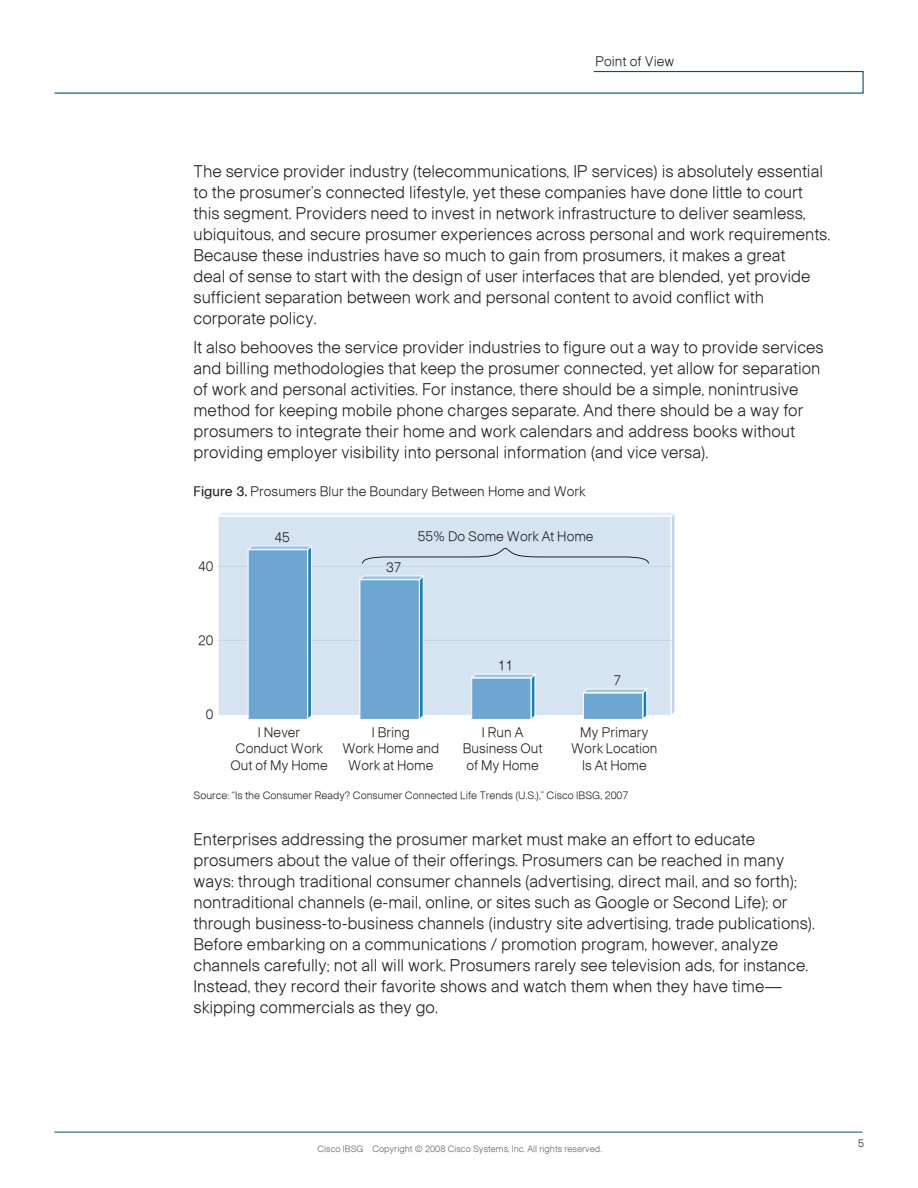
<style>
.page{position:relative;width:918px;height:1188px;background:#fff}
.page>*{position:absolute;margin:0;border:0;box-sizing:border-box;transform-origin:0 0}
.Body{font:16.5px/21px "Ciscolight";color:#231f20}
.Figure_title{font:13.5px/16.2px "Ciscolight";color:#231f20;text-align:center}
.Document_Description{font:13.5px "Ciscolight";color:#231f20}
.Source{font:10.5px "Ciscolight";color:#231f20}
.t1{font:9px "Ciscolight";color:#636366}
.s1{font-family:"Ciscoregular"}
</style>
<div class="page">
<hr style="left:54px;top:1132px;width:809px;height:1px;background:#005467">
<svg style="left:54px;top:71px;width:810px;height:23px"></svg>
<svg style="left:218px;top:512px;width:457px;height:208px;background:#bcd5e8"></svg>
<p class="Document_Description" style="left:596px;top:53px;width:80px">Point of View</p>
<p class="Body" style="left:194px;top:160px;width:638px">The service provider industry (telecommunications, IP services) is absolutely essential to the prosumer’s connected lifestyle, yet these companies have done little to court this segment. Providers need to invest in network infrastructure to deliver seamless, ubiquitous, and secure prosumer experiences across personal and work requirements.<br>Because these industries have so much to gain from prosumers, it makes a great<br>deal of sense to start with the design of user interfaces that are blended, yet provide sufficient separation between work and personal content to avoid conflict with corporate policy.</p>
<p class="Body" style="left:194px;top:337px;width:632px">It also behooves the service provider industries to figure out a way to provide services and billing methodologies that keep the prosumer connected, yet allow for separation of work and personal activities. For instance, there should be a simple, nonintrusive method for keeping mobile phone charges separate. And there should be a way for prosumers to integrate their home and work calendars and address books without providing employer visibility into personal information (and vice versa).</p>
<p class="Figure_title" style="left:194px;top:483px;width:394px"><span class="s1">Figure 3.</span> Prosumers Blur the Boundary Between Home and Work</p>
<p class="Figure_title" style="left:198px;top:558px;width:17px">40</p>
<p class="Figure_title" style="left:274px;top:529px;width:17px">45</p>
<p class="Figure_title" style="left:386px;top:559px;width:17px">37</p>
<p class="Figure_title" style="left:418px;top:528px;width:177px">55% Do Some Work At Home</p>
<p class="Figure_title" style="left:198px;top:632px;width:17px">20</p>
<p class="Figure_title" style="left:206px;top:706px;width:9px">0</p>
<p class="Figure_title" style="left:230px;top:724px;width:99px">I Never<br>Conduct Work<br>Out of My Home</p>
<p class="Figure_title" style="left:342px;top:724px;width:98px">I Bring<br>Work Home and<br>Work at Home</p>
<p class="Figure_title" style="left:498px;top:657px;width:17px">11</p>
<p class="Figure_title" style="left:463px;top:724px;width:81px">I Run A<br>Business Out of My Home</p>
<p class="Figure_title" style="left:614px;top:672px;width:9px">7</p>
<p class="Figure_title" style="left:571px;top:724px;width:88px">My Primary<br>Work Location<br>Is At Home</p>
<p class="Source" style="left:194px;top:789px;width:437px">Source: “Is the Consumer Ready? Consumer Connected Life Trends (U.S.),” Cisco IBSG, 2007</p>
<p class="Body" style="left:194px;top:828px;width:623px">Enterprises addressing the prosumer market must make an effort to educate prosumers about the value of their offerings. Prosumers can be reached in many ways: through traditional consumer channels (advertising, direct mail, and so forth); nontraditional channels (e-mail, online, or sites such as Google or Second Life); or through business-to-business channels (industry site advertising, trade publications).<br>Before embarking on a communications / promotion program, however, analyze channels carefully; not all will work. Prosumers rarely see television ads, for instance.<br>Instead, they record their favorite shows and watch them when they have time— skipping commercials as they go.</p>
<p class="t1" style="left:318px;top:1143px;width:286px">Cisco IBSG Copyright © 2008 Cisco Systems, Inc. All rights reserved.</p>
<p class="Source" style="left:858px;top:1137px;width:7px">5</p>
</div>
